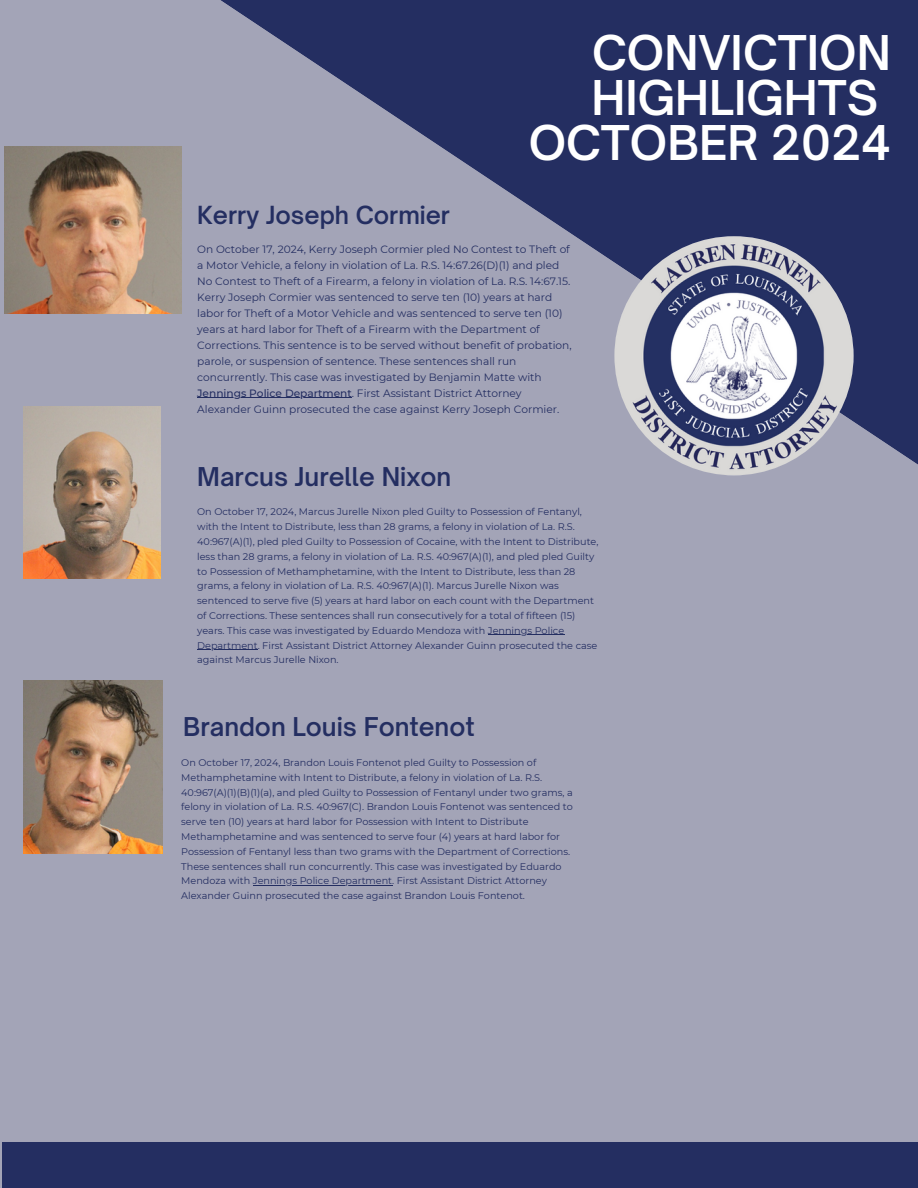
<style>
.page{position:relative;width:918px;height:1188px;background:#a3a4b7}
.page>*{position:absolute;margin:0;border:0;box-sizing:border-box;transform-origin:0 0}
.t1{font:600 45.9px/45.3px "Open Sauce One";color:#fff;text-align:right}
.t2{font:600 24.75px "Open Sauce One";color:#242e61}
.t3{font:600 23.85px "Open Sauce One";color:#242e61}
.t4{font:10.65px/15.9px "Montserrat";color:#242e61}
.t5{font:9.75px/14.9px "Montserrat";color:#242e61}
.s1{font-weight:500}
</style>
<div class="page">
<svg style="left:214px;top:0;width:704px;height:476px"></svg>
<img style="left:614px;top:236px;width:240px;height:239px;border-radius:50%">
<div style="left:2px;top:1142px;width:916px;height:46px;background:#242e61"></div>
<img style="left:5px;top:146px;width:176px;height:168px">
<img style="left:23px;top:406px;width:137px;height:172px">
<img style="left:24px;top:681px;width:138px;height:172px">
<hr style="left:197px;top:398px;width:155px;height:1px;background:#242e61">
<hr style="left:488px;top:635px;width:76px;height:1px;background:#242e61">
<hr style="left:197px;top:649px;width:61px;height:1px;background:#242e61">
<hr style="left:253px;top:885px;width:139px;height:1px;background:#242e61">
<p class="t3" style="left:197px;top:200px;width:254px">Kerry Joseph Cormier</p>
<p class="t1" style="left:529px;top:29px;width:364px">CONVICTION<br>HIGHLIGHTS<br>OCTOBER 2024</p>
<p class="t4" style="left:197px;top:242px;width:376px">On October 17, 2024, Kerry Joseph Cormier pled No Contest to Theft of a Motor Vehicle, a felony in violation of La. R.S. 14:67.26(D)(1) and pled No Contest to Theft of a Firearm, a felony in violation of La. R.S. 14:67.15.<br>Kerry Joseph Cormier was sentenced to serve ten (10) years at hard labor for Theft of a Motor Vehicle and was sentenced to serve ten (10) years at hard labor for Theft of a Firearm with the Department of Corrections. This sentence is to be served without benefit of probation, parole, or suspension of sentence. These sentences shall run concurrently. This case was investigated by Benjamin Matte with</p>
<p class="t4" style="left:197px;top:385px;width:364px"><span class="s1">Jennings Police Department</span>. First Assistant District Attorney<br>Alexander Guinn prosecuted the case against Kerry Joseph Cormier.</p>
<h1 class="t2" style="left:197px;top:461px;width:256px">Marcus Jurelle Nixon</h1>
<p class="t5" style="left:197px;top:505px;width:403px">On October 17, 2024, Marcus Jurelle Nixon pled Guilty to Possession of Fentanyl, with the Intent to Distribute, less than 28 grams, a felony in violation of La. R.S.<br>40:967(A)(1), pled pled Guilty to Possession of Cocaine, with the Intent to Distribute, less than 28 grams, a felony in violation of La. R.S. 40:967(A)(1), and pled pled Guilty to Possession of Methamphetamine, with the Intent to Distribute, less than 28 grams, a felony in violation of La. R.S. 40:967(A)(1). Marcus Jurelle Nixon was sentenced to serve five (5) years at hard labor on each count with the Department of Corrections. These sentences shall run consecutively for a total of fifteen (15) years. This case was investigated by Eduardo Mendoza with Jennings Police</p>
<p class="t5" style="left:197px;top:638px;width:402px">Department. First Assistant District Attorney Alexander Guinn prosecuted the case against Marcus Jurelle Nixon.</p>
<h2 class="t2" style="left:183px;top:712px;width:293px">Brandon Louis Fontenot</h2>
<h2 class="t5" style="left:181px;top:755px;width:393px">On October 17, 2024, Brandon Louis Fontenot pled Guilty to Possession of Methamphetamine with Intent to Distribute, a felony in violation of La. R.S.<br>40:967(A)(1)(B)(1)(a), and pled Guilty to Possession of Fentanyl under two grams, a felony in violation of La. R.S. 40:967(C). Brandon Louis Fontenot was sentenced to serve ten (10) years at hard labor for Possession with Intent to Distribute Methamphetamine and was sentenced to serve four (4) years at hard labor for Possession of Fentanyl less than two grams with the Department of Corrections.<br>These sentences shall run concurrently. This case was investigated by Eduardo Mendoza with Jennings Police Department. First Assistant District Attorney</h2>
<p class="t5" style="left:181px;top:888px;width:345px">Alexander Guinn prosecuted the case against Brandon Louis Fontenot.</p>
</div>
